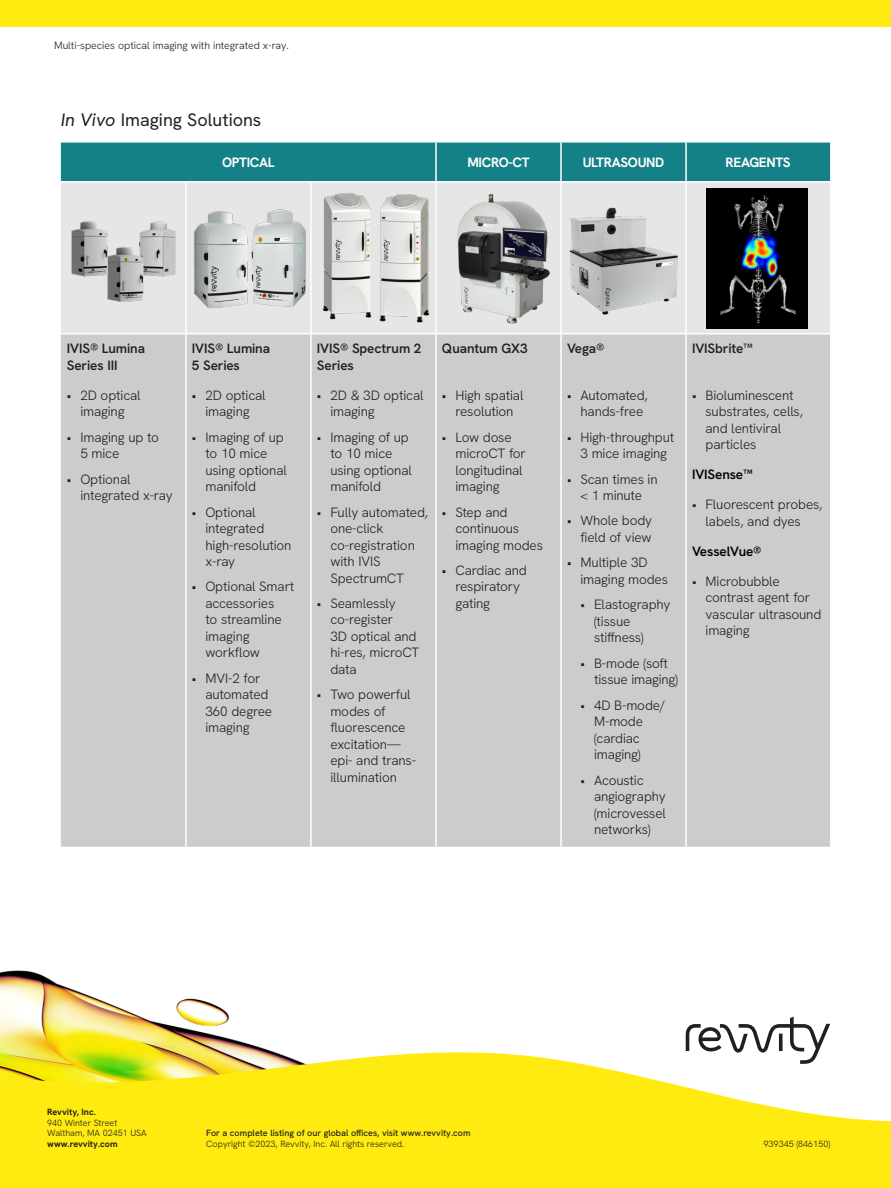
<style>
.page{position:relative;width:891px;height:1188px;background:#fff}
.page>*{position:absolute;margin:0;border:0;box-sizing:border-box;transform-origin:0 0}
.Sub_Head{font:18px "Hanken Grotesk";color:#231f20}
.t1{font:300 13.5px/16.5px "Hanken Grotesk";letter-spacing:-.01em;color:#231f20}
.Paragraph_Title{font:600 13.5px/16.5px "Hanken Grotesk";letter-spacing:-.01em;color:#231f20}
.Table_Head{font:700 13.5px "Hanken Grotesk";letter-spacing:-.025em;color:#fff}
.Paragraph_Title-2{font:600 13.5px "Hanken Grotesk";letter-spacing:-.01em;color:#000}
.t2{font:300 10.5px "Hanken Grotesk";color:#231f20}
.t3{font:300 9px/10.5px "Hanken Grotesk";color:#231f20}
.t4{font:500 9px "Hanken Grotesk";color:#231f20}
.t5{font:700 9px "Hanken Grotesk";color:#231f20}
.s1{font-style:italic}
</style>
<div class="page">
<img style="left:0;top:970px;width:266px;height:79px">
<svg style="left:0;top:1049px;width:891px;height:139px;background:#fcec2f"></svg>
<div style="left:0;top:0;width:891px;height:26px;background:#ffeb0f"></div>
<svg style="left:686px;top:1017px;width:144px;height:47px"></svg>
<div style="left:61px;top:143px;width:769px;height:38px;background:#148087"></div>
<div style="left:61px;top:183px;width:769px;height:150px;background:#e6e6e6"></div>
<div style="left:61px;top:334px;width:769px;height:513px;background:#ccc"></div>
<hr style="left:435px;top:143px;width:2px;height:38px;background:#fff">
<hr style="left:560px;top:143px;width:2px;height:38px;background:#fff">
<hr style="left:685px;top:143px;width:2px;height:38px;background:#fff">
<hr style="left:185px;top:183px;width:2px;height:150px;background:#fff">
<hr style="left:310px;top:183px;width:2px;height:150px;background:#fff">
<hr style="left:435px;top:183px;width:2px;height:150px;background:#fff">
<hr style="left:560px;top:183px;width:2px;height:150px;background:#fff">
<hr style="left:685px;top:183px;width:2px;height:150px;background:#fff">
<hr style="left:185px;top:334px;width:2px;height:513px;background:#fff">
<hr style="left:310px;top:334px;width:2px;height:513px;background:#fff">
<hr style="left:435px;top:334px;width:2px;height:513px;background:#fff">
<hr style="left:560px;top:334px;width:2px;height:513px;background:#fff">
<hr style="left:685px;top:334px;width:2px;height:513px;background:#fff">
<img style="left:386px;top:188px;width:49px;height:140px">
<img style="left:312px;top:188px;width:74px;height:140px">
<img style="left:440px;top:188px;width:114px;height:140px">
<img style="left:565px;top:197px;width:118px;height:122px">
<img style="left:243px;top:197px;width:67px;height:115px">
<img style="left:187px;top:204px;width:71px;height:109px">
<img style="left:707px;top:188px;width:101px;height:140px">
<img style="left:69px;top:204px;width:106px;height:110px">
<p class="t2" style="left:54px;top:39px;width:236px">Multi-species optical imaging with integrated x-ray.</p>
<p class="Sub_Head" style="left:61px;top:108px;width:202px"><span class="s1">In Vivo</span> Imaging Solutions</p>
<p class="Table_Head" style="left:222px;top:154px;width:54px">OPTICAL</p>
<p class="Table_Head" style="left:467px;top:154px;width:64px">MICRO-CT</p>
<p class="Table_Head" style="left:583px;top:154px;width:83px">ULTRASOUND</p>
<p class="Table_Head" style="left:726px;top:154px;width:66px">REAGENTS</p>
<p class="Paragraph_Title" style="left:67px;top:340px;width:80px">IVIS® Lumina<br>Series III</p>
<p class="t1" style="left:67px;top:387px;width:75px;text-align:center">• 2D optical imaging</p>
<p class="t1" style="left:80px;top:428px;width:80px;text-indent:-14px">• Imaging up to<br>5 mice</p>
<p class="t1" style="left:80px;top:470px;width:94px;text-indent:-14px">• Optional integrated x-ray</p>
<p class="Paragraph_Title" style="left:192px;top:340px;width:80px">IVIS® Lumina<br>5 Series</p>
<p class="t1" style="left:192px;top:387px;width:75px;text-align:center">• 2D optical imaging</p>
<p class="t1" style="left:205px;top:428px;width:83px;text-indent:-13px">• Imaging of up to 10 mice using optional manifold</p>
<p class="t1" style="left:205px;top:503px;width:88px;text-indent:-13px">• Optional integrated high‑resolution x-ray</p>
<p class="t1" style="left:205px;top:578px;width:90px;text-indent:-13px">• Optional Smart accessories<br>to streamline imaging workflow</p>
<p class="t1" style="left:205px;top:670px;width:68px;text-indent:-13px">• MVI-2 for automated<br>360 degree imaging</p>
<p class="Paragraph_Title" style="left:317px;top:340px;width:106px">IVIS® Spectrum 2<br>Series</p>
<p class="t1" style="left:330px;top:387px;width:95px;text-indent:-14px">• 2D &amp; 3D optical imaging</p>
<p class="t1" style="left:330px;top:428px;width:83px;text-indent:-14px">• Imaging of up to 10 mice using optional manifold</p>
<p class="t1" style="left:330px;top:503px;width:99px;text-indent:-14px">• Fully automated, one-click co-registration with IVIS<br>SpectrumCT</p>
<p class="t1" style="left:330px;top:595px;width:90px;text-indent:-14px">• Seamlessly co-register<br>3D optical and hi-res, microCT data</p>
<p class="t1" style="left:330px;top:686px;width:87px;text-indent:-14px">• Two powerful modes of fluorescence excitation— epi- and trans&shy;illumination</p>
<p class="Paragraph_Title" style="left:442px;top:340px;width:87px">Quantum GX3</p>
<p class="t1" style="left:442px;top:387px;width:83px;text-align:center">• High spatial resolution</p>
<p class="t1" style="left:455px;top:428px;width:72px;text-indent:-14px">• Low dose microCT for longitudinal imaging</p>
<p class="t1" style="left:455px;top:503px;width:89px;text-indent:-14px">• Step and continuous imaging modes</p>
<p class="t1" style="left:455px;top:562px;width:73px;text-indent:-14px">• Cardiac and respiratory gating</p>
<p class="Paragraph_Title" style="left:567px;top:340px;width:39px">Vega®</p>
<p class="t1" style="left:581px;top:387px;width:69px;text-indent:-14px">• Automated, hands-free</p>
<p class="t1" style="left:567px;top:428px;width:109px;text-align:center">• High-throughput<br>3 mice imaging</p>
<p class="t1" style="left:567px;top:470px;width:92px;text-align:center">• Scan times in &lt; 1 minute</p>
<p class="t1" style="left:567px;top:512px;width:87px;text-align:right">• Whole body field of view</p>
<p class="t1" style="left:581px;top:554px;width:89px;text-indent:-14px">• Multiple 3D imaging modes</p>
<p class="t1" style="left:594px;top:596px;width:78px;text-indent:-14px">• Elastography (tissue stiffness)</p>
<p class="t1" style="left:594px;top:654px;width:85px;text-indent:-14px">• B-mode (soft tissue imaging)</p>
<p class="t1" style="left:594px;top:696px;width:73px;text-indent:-14px">• 4D B-mode/<br>M-mode (cardiac imaging)</p>
<p class="t1" style="left:594px;top:771px;width:73px;text-indent:-14px">• Acoustic angiography (microvessel networks)</p>
<p class="Paragraph_Title" style="left:692px;top:340px;width:62px">IVISbrite™</p>
<p class="t1" style="left:706px;top:387px;width:99px;text-indent:-14px">• Bioluminescent substrates, cells, and lentiviral particles</p>
<p class="Paragraph_Title-2" style="left:692px;top:466px;width:62px">IVISense™</p>
<p class="t1" style="left:706px;top:496px;width:118px;text-indent:-14px">• Fluorescent probes, labels, and dyes</p>
<p class="Paragraph_Title-2" style="left:692px;top:542px;width:71px">VesselVue®</p>
<p class="t1" style="left:706px;top:572px;width:117px;text-indent:-14px">• Microbubble contrast agent for vascular ultrasound imaging</p>
<p class="t5" style="left:47px;top:1106px;width:50px">Revvity, Inc.</p>
<p class="t3" style="left:47px;top:1117px;width:101px">940 Winter Street<br>Waltham, MA 02451 USA</p>
<p class="t5" style="left:47px;top:1138px;width:72px">www.revvity.com</p>
<p class="t4" style="left:206px;top:1127px;width:266px">For a complete listing of our global offices, visit www.revvity.com</p>
<p class="t3" style="left:206px;top:1138px;width:200px">Copyright ©2023, Revvity, Inc. All rights reserved.</p>
<p class="t3" style="left:764px;top:1138px;width:68px">939345 (846150)</p>
</div>
